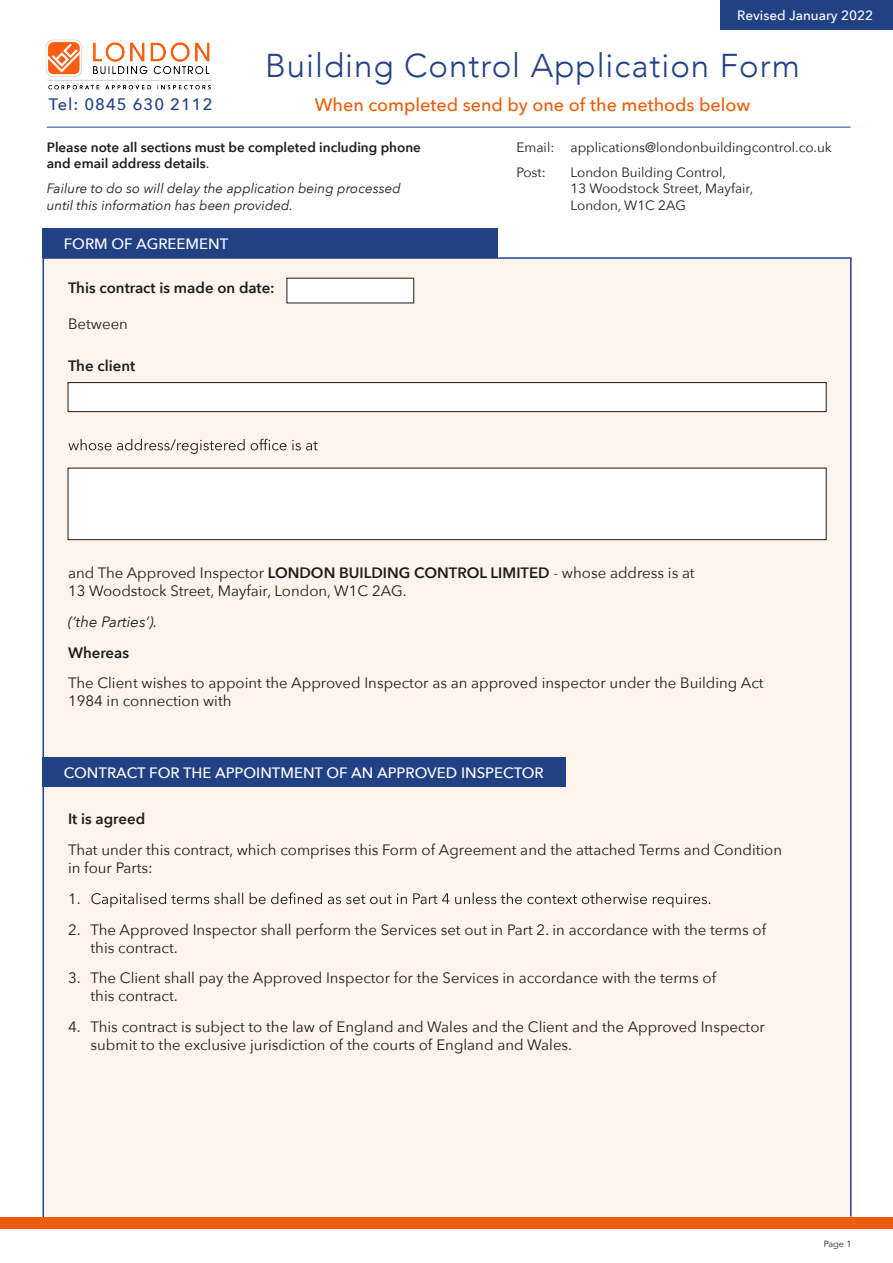
<style>
.page{position:relative;width:893px;height:1263px;background:#fff}
.page>*{position:absolute;margin:0;border:0;box-sizing:border-box;transform-origin:0 0}
.t1{font:300 33px "Avenir";letter-spacing:.03em;color:#224185}
.t2{font:500 18px "Avenir Next";color:#eb5d0b}
.t3{font:500 16.5px "Avenir Next";letter-spacing:.06em;color:#224185}
.t4{font:15px/18px "Avenir Next";color:#1d1d1b}
.t5{font:500 15px "Avenir Next";color:#fff}
.t6{font:600 15px "Avenir Next";color:#1d1d1b}
.t7{font:italic 15px "Avenir Next";color:#1d1d1b}
.t8{font:13.5px/16.5px "Avenir Next";color:#1d1d1b}
.t9{font:italic 13.5px/16.5px "Avenir Next";color:#1d1d1b}
.t10{font:600 13.5px/16.5px "Avenir Next";color:#1d1d1b}
.t11{font:500 13.5px "Avenir Next";color:#fff}
.t12{font:9px "Avenir Next";color:#1d1d1b}
.s1{font-weight:400}
.s2{font-weight:600}
</style>
<div class="page">
<div style="left:44px;top:259px;width:806px;height:963px;background:#fef4ec"></div>
<img style="left:46px;top:40px;width:166px;height:50px">
<hr style="left:47px;top:127px;width:803px;height:1px;background:#224185">
<svg style="left:68px;top:439px;width:250px;height:15px"></svg>
<svg style="left:91px;top:892px;width:619px;height:15px"></svg>
<div style="left:43px;top:228px;width:454px;height:30px;background:#224185"></div>
<div style="left:721px;top:0;width:172px;height:30px;background:#224185"></div>
<div style="left:43px;top:757px;width:523px;height:29px;background:#224185"></div>
<hr style="left:43px;top:234px;width:1px;height:985px;background:#224185">
<hr style="left:850px;top:258px;width:2px;height:958px;background:#224185">
<div style="left:68px;top:383px;width:758px;height:29px;background:#fff"></div>
<div style="left:68px;top:382px;width:759px;height:30px;border:1px solid #1d1d1b"></div>
<div style="left:68px;top:468px;width:758px;height:72px;background:#fff"></div>
<div style="left:68px;top:468px;width:759px;height:72px;border:1px solid #1d1d1b"></div>
<div style="left:0;top:1216px;width:893px;height:12px;background:#eb5d0b"></div>
<hr style="left:43px;top:257px;width:809px;height:2px;background:#224185">
<div style="left:287px;top:278px;width:127px;height:25px;background:#fff"></div>
<p class="t11" style="left:737px;top:4px;width:138px">Revised January 2022</p>
<h1 class="t1" style="left:265px;top:46px;width:536px">Building Control Application Form</h1>
<p class="t3" style="left:49px;top:90px;width:165px">Tel: 0845 630 2112</p>
<p class="t2" style="left:315px;top:90px;width:437px">When completed send by one of the methods below</p>
<p class="t10" style="left:47px;top:139px;width:376px">Please note all sections must be completed including phone and email address details<span class="s1">.</span></p>
<p class="t9" style="left:47px;top:180px;width:355px">Failure to do so will delay the application being processed until this information has been provided.</p>
<p class="t5" style="left:64px;top:231px;width:166px">FORM OF AGREEMENT</p>
<p class="t6" style="left:68px;top:275px;width:208px">This contract is made on date:</p>
<p class="t4" style="left:68px;top:314px;width:61px">Between</p>
<p class="t6" style="left:68px;top:353px;width:69px">The client</p>
<p class="t8" style="left:516px;top:134px;width:317px;line-height:25px">Email: applications@londonbuildingcontrol.co.uk<br>Post:</p>
<p class="t8" style="left:570px;top:163px;width:184px">London Building Control,<br>13 Woodstock Street, Mayfair,<br>London, W1C 2AG</p>
<p class="t4" style="left:68px;top:563px;width:628px">and The Approved Inspector <span class="s2">LONDON BUILDING CONTROL LIMITED</span> - whose address is at<br>13 Woodstock Street, Mayfair, London, W1C 2AG.</p>
<p class="t7" style="left:68px;top:609px;width:91px">(‘the Parties’).</p>
<p class="t6" style="left:68px;top:640px;width:63px">Whereas</p>
<p class="t4" style="left:68px;top:674px;width:697px">The Client wishes to appoint the Approved Inspector as an approved inspector under the Building Act<br>1984 in connection with</p>
<p class="t5" style="left:64px;top:760px;width:482px">CONTRACT FOR THE APPOINTMENT OF AN APPROVED INSPECTOR</p>
<p class="t6" style="left:68px;top:806px;width:79px">It is agreed</p>
<p class="t4" style="left:68px;top:840px;width:716px">That under this contract, which comprises this Form of Agreement and the attached Terms and Condition in four Parts:</p>
<p class="t4" style="left:68px;top:889px;width:14px">1.</p>
<p class="t4" style="left:91px;top:920px;width:677px;text-indent:-22px">2. The Approved Inspector shall perform the Services set out in Part 2. in accordance with the terms of this contract.</p>
<p class="t4" style="left:91px;top:968px;width:627px;text-indent:-22px">3. The Client shall pay the Approved Inspector for the Services in accordance with the terms of this contract.</p>
<p class="t4" style="left:91px;top:1017px;width:676px;text-indent:-23px">4. This contract is subject to the law of England and Wales and the Client and the Approved Inspector submit to the exclusive jurisdiction of the courts of England and Wales.</p>
<p class="t12" style="left:824px;top:1236px;width:29px">Page 1</p>
</div>
